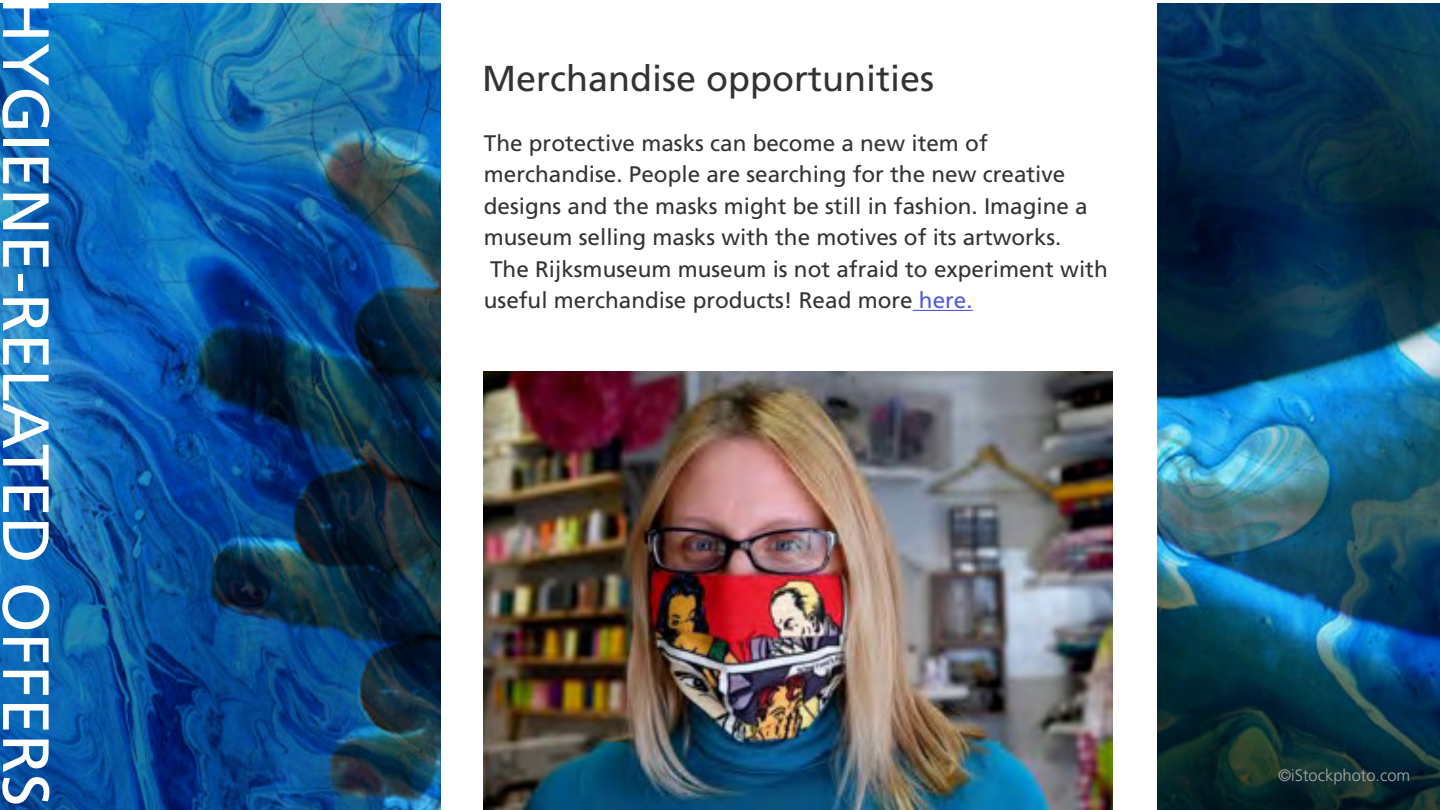
<style>
.page{position:relative;width:1440px;height:810px;background:#fff}
.page>*{position:absolute;margin:0;border:0;box-sizing:border-box;transform-origin:0 0}
.t1{font:65.25px "Frutiger LT Std";color:#fff}
.t2{font:36px "Frutiger LT Std";color:#333}
.t3{font:22.5px/31.5px "Frutiger LT Std";color:#333}
.t4{font:300 16.5px "Frutiger LT";color:#aaaba9}
.s1{color:#4f5cd6}
</style>
<div class="page">
<img style="left:0;top:3px;width:1440px;height:807px">
<div style="left:441px;top:0;width:715px;height:810px;background:#fff"></div>
<hr style="left:913px;top:310px;width:60px;height:1px;background:#4f5cd6">
<img style="left:484px;top:371px;width:629px;height:439px">
<p class="t1" style="left:64px;top:-4px;width:812px;rotate:90deg">HYGIENE-RELATED OFFERS</p>
<p class="t2" style="left:482px;top:57px;width:454px">Merchandise opportunities</p>
<p class="t3" style="left:484px;top:127px;width:605px">The protective masks can become a new item of merchandise. People are searching for the new creative designs and the masks might be still in fashion. Imagine a museum selling masks with the motives of its artworks.</p>
<p class="t3" style="left:484px;top:253px;width:625px">The Rijksmuseum museum is not afraid to experiment with useful merchandise products! Read more <span class="s1">here.</span></p>
<p class="t4" style="left:1278px;top:766px;width:134px">©iStockphoto.com</p>
</div>
